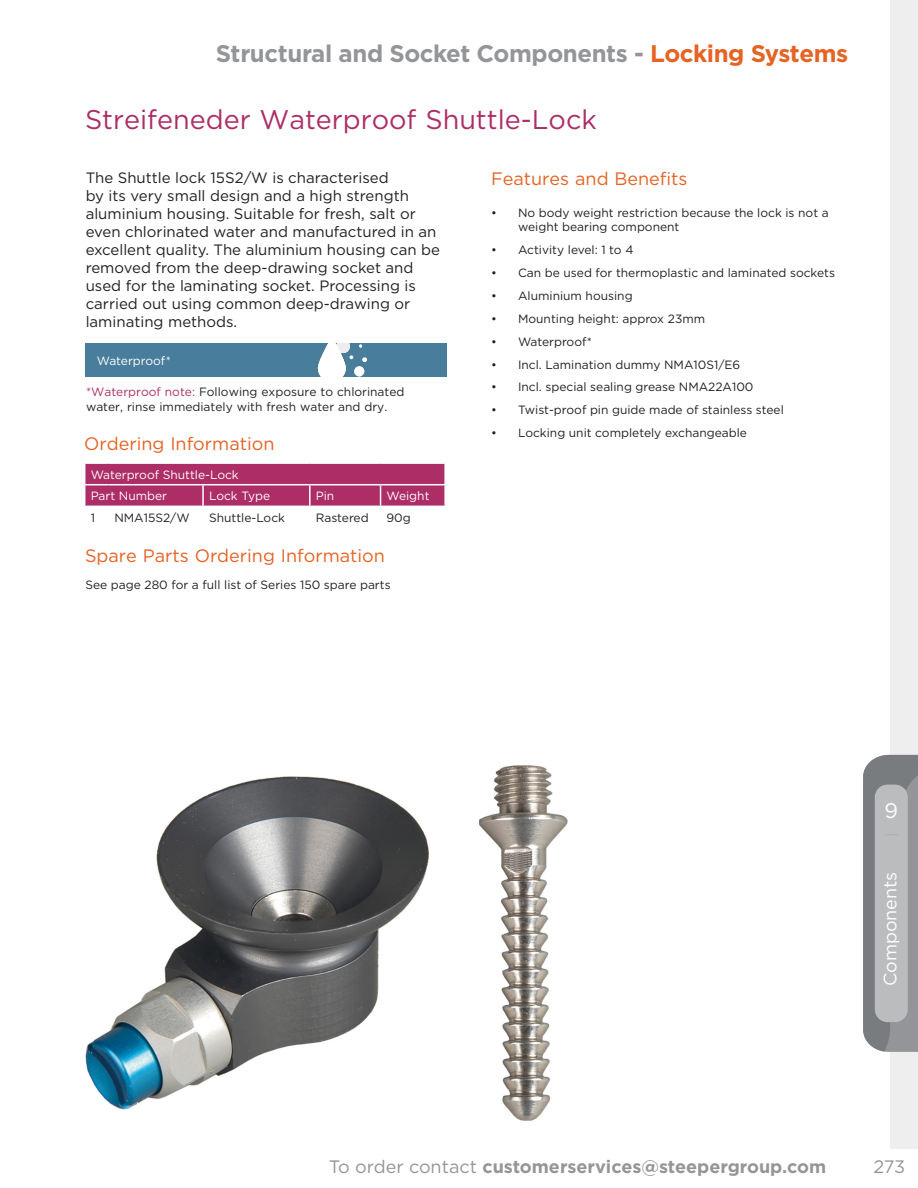
<style>
.page{position:relative;width:918px;height:1188px;background:#fff}
.page>*{position:absolute;margin:0;border:0;box-sizing:border-box;transform-origin:0 0}
.SUB_HEADING{font:27px "Gotham";color:#ad2d66}
.t1{font:700 24px "Gotham";letter-spacing:-.02em;color:#939598}
.t2{font:21px "Gotham";color:#fff}
.SUB_HEADING-2{font:18px "Gotham";color:#e56323}
.t3{font:700 18px "Gotham";color:#939598}
.t4{font:18px "Gotham";color:#fff}
.t5{font:18px "Gotham";color:#939598}
.t6{font:15px/18px "Gotham";color:#231f20}
.t7{font:12px/14.4px "Gotham";color:#231f20}
.Tech_Page_body_copy{font:12px "Gotham";color:#fff}
.s1{color:#e56323}
.s2{color:#ad2d66}
.s3{font-weight:400}
</style>
<div class="page">
<img style="left:85px;top:765px;width:483px;height:356px">
<div style="left:85px;top:343px;width:362px;height:33px;background:#487d9b"></div>
<img style="left:317px;top:343px;width:51px;height:33px">
<div style="left:890px;top:0;width:28px;height:1149px;background:#eeeeef"></div>
<svg style="left:84px;top:464px;width:361px;height:42px;background:#b1386e"></svg>
<svg style="left:863px;top:754px;width:55px;height:298px;background:#9fa1a4"></svg>
<p class="t1" style="left:216px;top:37px;width:634px">Structural and Socket Components - <span class="s1">Locking Systems</span></p>
<p class="SUB_HEADING" style="left:85px;top:102px;width:513px">Streifeneder Waterproof Shuttle-Lock</p>
<p class="t6" style="left:86px;top:168px;width:356px">The Shuttle lock 15S2/W is characterised<br>by its very small design and a high strength aluminium housing. Suitable for fresh, salt or even chlorinated water and manufactured in an excellent quality. The aluminium housing can be</p>
<p class="t6" style="left:86px;top:258px;width:332px">removed from the deep-drawing socket and used for the laminating socket. Processing is carried out using common deep-drawing or laminating methods.</p>
<p class="SUB_HEADING-2" style="left:491px;top:167px;width:198px">Features and Benefits</p>
<p class="t7" style="left:518px;top:205px;width:312px;text-indent:-27px">• No body weight restriction because the lock is not a weight bearing component</p>
<p class="t7" style="left:491px;top:242px;width:144px">• Activity level: 1 to 4</p>
<p class="t7" style="left:491px;top:265px;width:345px">• Can be used for thermoplastic and laminated sockets</p>
<p class="t7" style="left:491px;top:288px;width:143px">• Aluminium housing</p>
<p class="t7" style="left:491px;top:311px;width:216px">• Mounting height: approx 23mm</p>
<p class="t7" style="left:491px;top:334px;width:102px">• Waterproof*</p>
<p class="t7" style="left:491px;top:357px;width:251px">• Incl. Lamination dummy NMA10S1/E6</p>
<p class="t7" style="left:491px;top:380px;width:264px">• Incl. special sealing grease NMA22A100</p>
<p class="t7" style="left:491px;top:403px;width:294px">• Twist-proof pin guide made of stainless steel</p>
<p class="t7" style="left:491px;top:426px;width:257px">• Locking unit completely exchangeable</p>
<p class="Tech_Page_body_copy" style="left:97px;top:353px;width:75px">Waterproof*</p>
<p class="t7" style="left:86px;top:385px;width:320px"><span class="s2">*Waterproof note:</span> Following exposure to chlorinated water, rinse immediately with fresh water and dry.</p>
<p class="SUB_HEADING-2" style="left:84px;top:432px;width:192px">Ordering Information</p>
<p class="Tech_Page_body_copy" style="left:91px;top:467px;width:150px">Waterproof Shuttle-Lock</p>
<p class="Tech_Page_body_copy" style="left:91px;top:488px;width:78px">Part Number</p>
<p class="Tech_Page_body_copy" style="left:209px;top:488px;width:63px">Lock Type</p>
<p class="Tech_Page_body_copy" style="left:316px;top:488px;width:20px">Pin</p>
<p class="Tech_Page_body_copy" style="left:387px;top:488px;width:44px">Weight</p>
<p class="t7" style="left:91px;top:510px;width:6px">1</p>
<p class="t7" style="left:114px;top:510px;width:77px">NMA15S2/W</p>
<p class="t7" style="left:209px;top:510px;width:78px">Shuttle-Lock</p>
<p class="t7" style="left:316px;top:510px;width:54px">Rastered</p>
<p class="t7" style="left:387px;top:510px;width:26px">90g</p>
<p class="SUB_HEADING-2" style="left:85px;top:544px;width:302px">Spare Parts Ordering Information</p>
<p class="t7" style="left:85px;top:577px;width:307px">See page 280 for a full list of Series 150 spare parts</p>
<p class="t2" style="left:885px;top:798px;width:15px">9</p>
<p class="t4" style="left:879px;top:986px;width:116px;rotate:-90deg">Components</p>
<h3 class="t3" style="left:329px;top:1154px;width:499px"><span class="s3">To order contact</span> customerservices@steepergroup.com</h3>
<h3 class="t5" style="left:874px;top:1155px;width:33px">273</h3>
</div>
